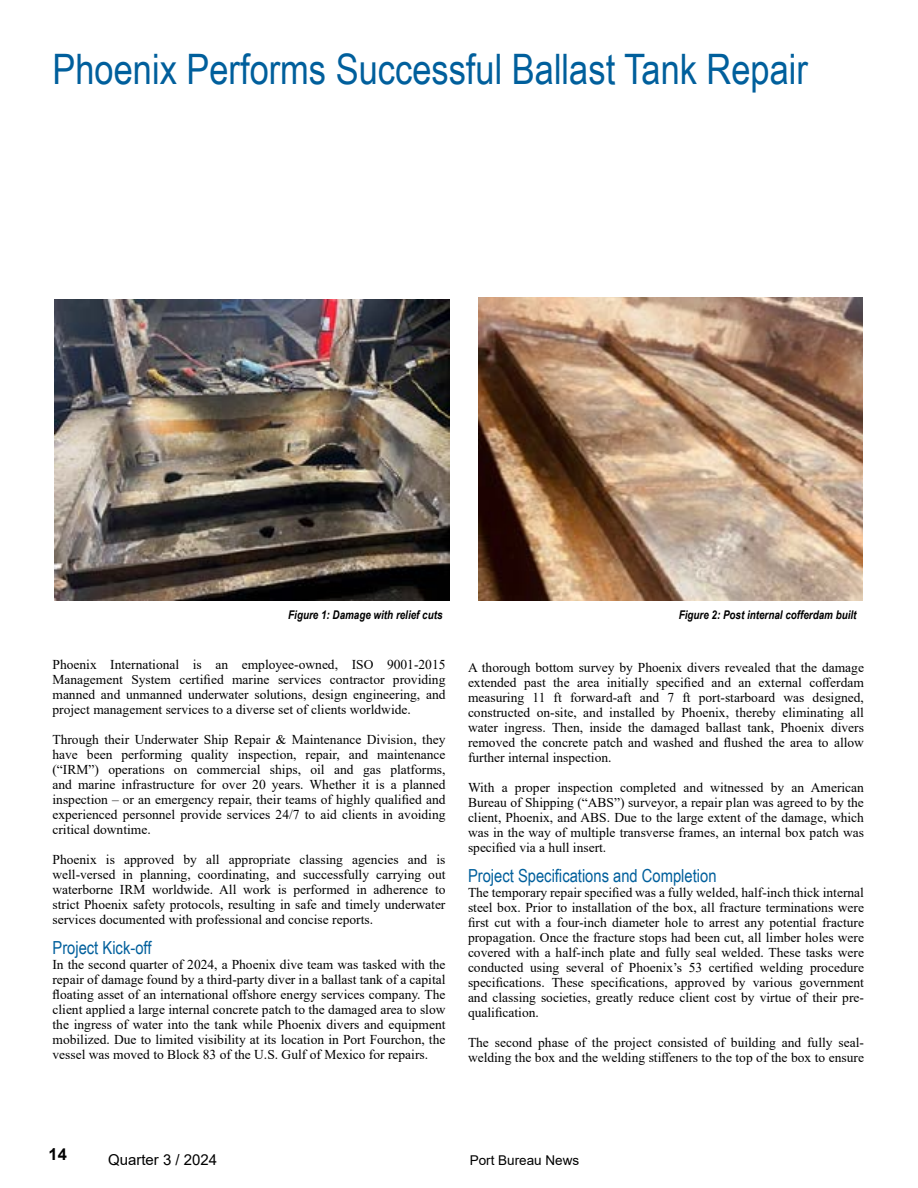
<style>
.page{position:relative;width:918px;height:1188px;background:#fff}
.page>*{position:absolute;margin:0;border:0;box-sizing:border-box;transform-origin:0 0}
.t1{font:42px "Arial Narrow";color:#005f9c}
.t2{font:18px "Arial Narrow";color:#005f9c}
.t3{font:700 16.5px "Arial";color:#000}
.t4{font:15px "Arial";color:#000}
.t5{font:13.5px/15px "Times New Roman";color:#000;text-align:justify}
.t6{font:13.5px "Arial";color:#000}
.t7{font:italic 700 12px "Arial Narrow";color:#000}
</style>
<div class="page">
<img style="left:54px;top:299px;width:396px;height:301px">
<img style="left:478px;top:298px;width:384px;height:303px">
<h1 class="t1" style="left:52px;top:38px;width:757px">Phoenix Performs Successful Ballast Tank Repair</h1>
<p class="t7" style="left:288px;top:605px;width:156px">Figure 1: Damage with relief cuts</p>
<p class="t7" style="left:679px;top:605px;width:179px">Figure 2: Post internal cofferdam built</p>
<p class="t5" style="left:52px;top:657px;width:395px">Phoenix International is an employee-owned, ISO 9001-2015<br>Management System certified marine services contractor providing manned and unmanned underwater solutions, design engineering, and project management services to a diverse set of clients worldwide.</p>
<p class="t5" style="left:52px;top:732px;width:395px">Through their Underwater Ship Repair &amp; Maintenance Division, they have been performing quality inspection, repair, and maintenance (“IRM”) operations on commercial ships, oil and gas platforms, and marine infrastructure for over 20 years. Whether it is a planned inspection – or an emergency repair, their teams of highly qualified and experienced personnel provide services 24/7 to aid clients in avoiding critical downtime.</p>
<p class="t5" style="left:52px;top:852px;width:395px">Phoenix is approved by all appropriate classing agencies and is well-versed in planning, coordinating, and successfully carrying out waterborne IRM worldwide. All work is performed in adherence to strict Phoenix safety protocols, resulting in safe and timely underwater services documented with professional and concise reports.</p>
<h2 class="t2" style="left:52px;top:935px;width:101px">Project Kick-off</h2>
<p class="t5" style="left:52px;top:957px;width:395px">In the second quarter of 2024, a Phoenix dive team was tasked with the repair of damage found by a third-party diver in a ballast tank of a capital floating asset of an international offshore energy services company. The client applied a large internal concrete patch to the damaged area to slow the ingress of water into the tank while Phoenix divers and equipment mobilized. Due to limited visibility at its location in Port Fourchon, the vessel was moved to Block 83 of the U.S. Gulf of Mexico for repairs.</p>
<p class="t5" style="left:468px;top:659px;width:398px">A thorough bottom survey by Phoenix divers revealed that the damage extended past the area initially specified and an external cofferdam measuring 11 ft forward-aft and 7 ft port-starboard was designed, constructed on-site, and installed by Phoenix, thereby eliminating all water ingress. Then, inside the damaged ballast tank, Phoenix divers removed the concrete patch and washed and flushed the area to allow further internal inspection.</p>
<p class="t5" style="left:468px;top:779px;width:398px">With a proper inspection completed and witnessed by an American Bureau of Shipping (“ABS”) surveyor, a repair plan was agreed to by the client, Phoenix, and ABS. Due to the large extent of the damage, which was in the way of multiple transverse frames, an internal box patch was specified via a hull insert.</p>
<h2 class="t2" style="left:468px;top:862px;width:250px">Project Specifications and Completion</h2>
<p class="t5" style="left:468px;top:884px;width:398px">The temporary repair specified was a fully welded, half-inch thick internal steel box. Prior to installation of the box, all fracture terminations were first cut with a four-inch diameter hole to arrest any potential fracture propagation. Once the fracture stops had been cut, all limber holes were covered with a half-inch plate and fully seal welded. These tasks were conducted using several of Phoenix’s 53 certified welding procedure specifications. These specifications, approved by various government and classing societies, greatly reduce client cost by virtue of their pre&shy;qualification.</p>
<p class="t5" style="left:468px;top:1034px;width:398px">The second phase of the project consisted of building and fully seal&shy;welding the box and the welding stiffeners to the top of the box to ensure</p>
<p class="t3" style="left:49px;top:1143px;width:20px">14</p>
<p class="t4" style="left:108px;top:1149px;width:111px">Quarter 3 / 2024</p>
<p class="t6" style="left:470px;top:1151px;width:111px">Port Bureau News</p>
</div>
